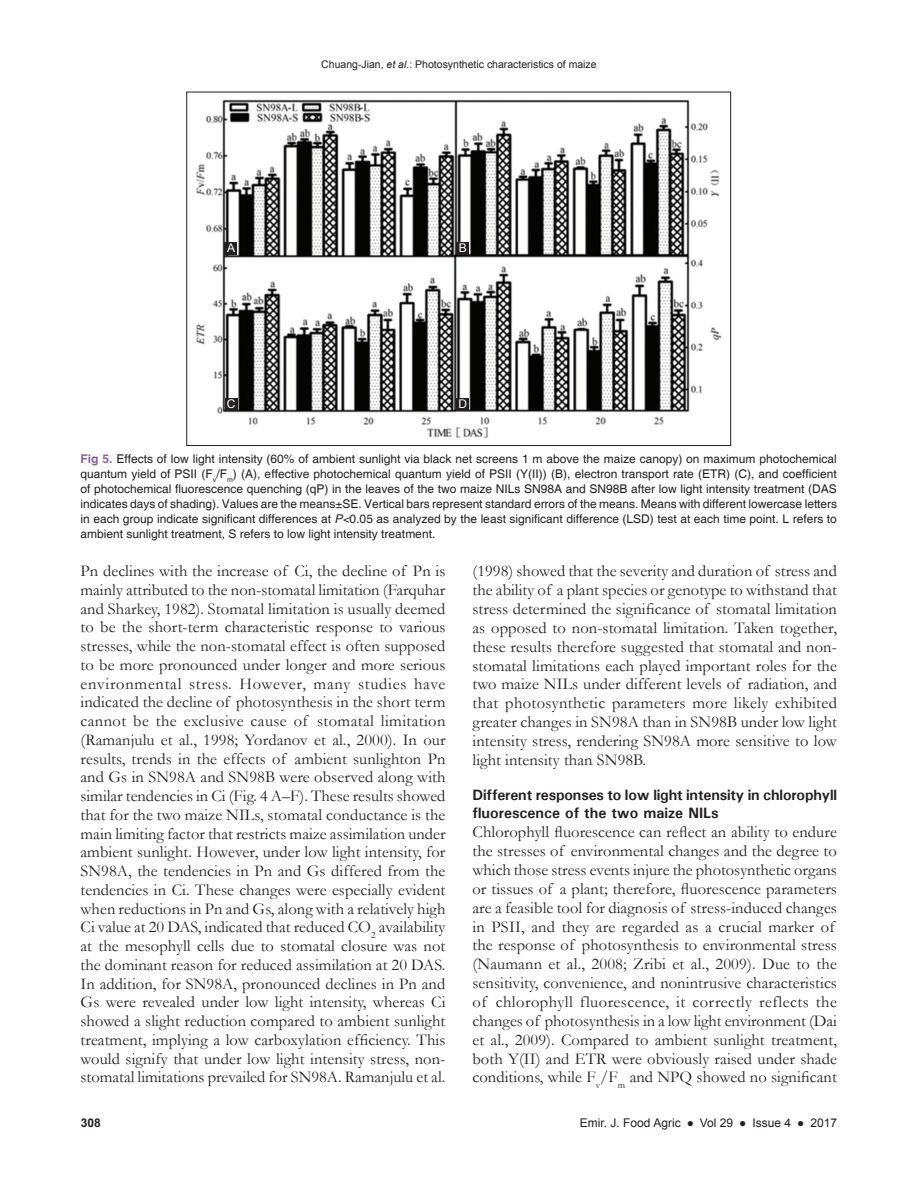
<style>
.page{position:relative;width:918px;height:1188px;background:#fff}
.page>*{position:absolute;margin:0;border:0;box-sizing:border-box;transform-origin:0 0}
.TX{font:16.5px/18.8px "Garamond";letter-spacing:.005em;color:#231f20;text-align:justify}
.t1{font:700 15px/18.1px "Univers";letter-spacing:-.01em;color:#231f20}
.FGC{font:12px/15px "Helvetica";color:#231f20;text-align:justify}
.t2{font:12px "Arial";color:#231f20}
.LABEL{font:12px "Arial";color:#fff}
.t3{font:700 12px "Arial";color:#231f20}
.t4{font:10.5px "Arial";color:#231f20}
.s1{font-style:italic}
.s2{font-weight:700;color:#8a5f9d}
</style>
<div class="page">
<img style="left:196px;top:99px;width:526px;height:339px">
<div style="left:225px;top:243px;width:12px;height:12px;background:#231f20"></div>
<div style="left:225px;top:398px;width:12px;height:13px;background:#231f20"></div>
<div style="left:456px;top:243px;width:13px;height:12px;background:#231f20"></div>
<div style="left:456px;top:398px;width:13px;height:13px;background:#231f20"></div>
<p class="LABEL" style="left:227px;top:240px;width:10px">A</p>
<p class="LABEL" style="left:227px;top:395px;width:10px">C</p>
<p class="t4" style="left:321px;top:57px;width:277px">Chuang-Jian, <span class="s1">et al.</span>: Photosynthetic characteristics of maize</p>
<p class="LABEL" style="left:459px;top:240px;width:10px">B</p>
<p class="LABEL" style="left:458px;top:395px;width:10px">D</p>
<p class="FGC" style="left:81px;top:452px;width:758px"><span class="s2">Fig 5.</span> Effects of low light intensity (60% of ambient sunlight via black net screens 1 m above the maize canopy) on maximum photochemical quantum yield of PSII (F<sub>v</sub>/F<sub>m</sub>) (A), effective photochemical quantum yield of PSII (Y(II)) (B), electron transport rate (ETR) (C), and coefficient of photochemical fluorescence quenching (qP) in the leaves of the two maize NILs SN98A and SN98B after low light intensity treatment (DAS indicates days of shading). Values are the means±SE. Vertical bars represent standard errors of the means. Means with different lowercase letters in each group indicate significant differences at <span class="s1">P&lt;</span>0.05 as analyzed by the least significant difference (LSD) test at each time point. L refers to ambient sunlight treatment, S refers to low light intensity treatment.</p>
<p class="TX" style="left:81px;top:561px;width:367px">Pn declines with the increase of Ci, the decline of Pn is mainly attributed to the non-stomatal limitation (Farquhar and Sharkey, 1982). Stomatal limitation is usually deemed to be the short-term characteristic response to various stresses, while the non-stomatal effect is often supposed to be more pronounced under longer and more serious environmental stress. However, many studies have indicated the decline of photosynthesis in the short term cannot be the exclusive cause of stomatal limitation (Ramanjulu et al., 1998; Yordanov et al., 2000). In our results, trends in the effects of ambient sunlighton Pn and Gs in SN98A and SN98B were observed along with similar tendencies in Ci (Fig. 4 A–F). These results showed that for the two maize NILs, stomatal conductance is the main limiting factor that restricts maize assimilation under ambient sunlight. However, under low light intensity, for SN98A, the tendencies in Pn and Gs differed from the tendencies in Ci. These changes were especially evident when reductions in Pn and Gs, along with a relatively high Ci value at 20 DAS, indicated that reduced CO<sub>2</sub> availability at the mesophyll cells due to stomatal closure was not the dominant reason for reduced assimilation at 20 DAS.<br>In addition, for SN98A, pronounced declines in Pn and Gs were revealed under low light intensity, whereas Ci showed a slight reduction compared to ambient sunlight treatment, implying a low carboxylation efficiency. This would signify that under low light intensity stress, non&shy;stomatal limitations prevailed for SN98A. Ramanjulu et al.</p>
<p class="TX" style="left:472px;top:561px;width:366px">(1998) showed that the severity and duration of stress and the ability of a plant species or genotype to withstand that stress determined the significance of stomatal limitation as opposed to non-stomatal limitation. Taken together, these results therefore suggested that stomatal and non&shy;stomatal limitations each played important roles for the two maize NILs under different levels of radiation, and that photosynthetic parameters more likely exhibited greater changes in SN98A than in SN98B under low light intensity stress, rendering SN98A more sensitive to low light intensity than SN98B.</p>
<h2 class="t1" style="left:472px;top:786px;width:366px">Different responses to low light intensity in chlorophyll fluorescence of the two maize NILs</h2>
<p class="TX" style="left:472px;top:822px;width:366px;text-align:left">Chlorophyll fluorescence can reflect an ability to endure the stresses of environmental changes and the degree to which those stress events injure the photosynthetic organs or tissues of a plant; therefore, fluorescence parameters are a feasible tool for diagnosis of stress-induced changes in PSII, and they are regarded as a crucial marker of the response of photosynthesis to environmental stress (Naumann et al., 2008; Zribi et al., 2009). Due to the sensitivity, convenience, and nonintrusive characteristics of chlorophyll fluorescence, it correctly reflects the changes of photosynthesis in a low light environment (Dai et al., 2009). Compared to ambient sunlight treatment, both Y(II) and ETR were obviously raised under shade conditions, while F<sub>v</sub>/F<sub>m</sub> and NPQ showed no significant</p>
<p class="t3" style="left:81px;top:1115px;width:22px">308</p>
<p class="t2" style="left:580px;top:1115px;width:259px">Emir. J. Food Agric ● Vol 29 ● Issue 4 ● 2017</p>
</div>
